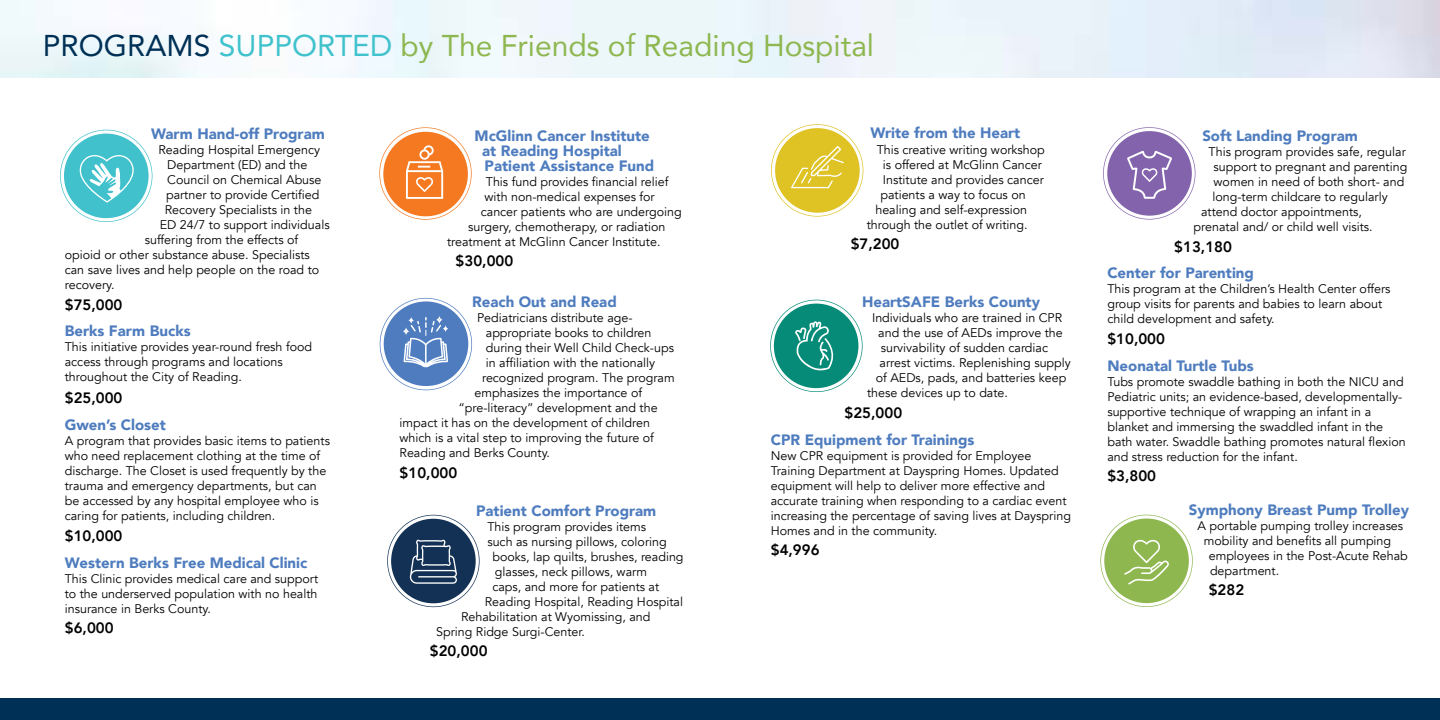
<style>
.page{position:relative;width:1440px;height:720px;background:#fff}
.page>*{position:absolute;margin:0;border:0;box-sizing:border-box;transform-origin:0 0}
.t1{font:30px "Avenir";color:#8eb750}
.t2{font:900 15px/15px "Avenir";color:#4e7cbe}
.t3{font:800 15px "Avenir";color:#000}
.t4{font:12.5px/15px "Avenir";color:#000}
.s1{color:#003055}
.s2{color:#40c2cc}
</style>
<div class="page">
<div style="left:0;top:698px;width:1440px;height:22px;background:#003055"></div>
<svg style="left:771px;top:124px;width:92px;height:93px"></svg>
<svg style="left:770px;top:300px;width:93px;height:92px"></svg>
<svg style="left:379px;top:127px;width:93px;height:93px"></svg>
<svg style="left:60px;top:130px;width:92px;height:92px"></svg>
<svg style="left:387px;top:515px;width:93px;height:92px"></svg>
<svg style="left:1100px;top:515px;width:93px;height:92px"></svg>
<svg style="left:1103px;top:127px;width:92px;height:93px"></svg>
<svg style="left:380px;top:298px;width:92px;height:92px"></svg>
<h1 class="t1" style="left:43px;top:22px;width:833px"><span class="s1">PROGRAMS</span> <span class="s2">SUPPORTED</span> by The Friends of Reading Hospital</h1>
<p class="t2" style="left:151px;top:126px;width:175px">Warm Hand-off Program</p>
<p class="t4" style="left:159px;top:142px;width:163px">Reading Hospital Emergency</p>
<p class="t4" style="left:167px;top:157px;width:142px">Department (ED) and the</p>
<p class="t4" style="left:167px;top:172px;width:156px">Council on Chemical Abuse</p>
<p class="t4" style="left:166px;top:187px;width:155px">partner to provide Certified</p>
<p class="t4" style="left:165px;top:202px;width:149px">Recovery Specialists in the</p>
<p class="t4" style="left:160px;top:217px;width:171px">ED 24/7 to support individuals</p>
<p class="t4" style="left:145px;top:232px;width:155px">suffering from the effects of</p>
<p class="t4" style="left:65px;top:247px;width:247px">opioid or other substance abuse. Specialists</p>
<p class="t4" style="left:65px;top:262px;width:256px">can save lives and help people on the road to</p>
<p class="t4" style="left:65px;top:277px;width:51px">recovery.</p>
<p class="t3" style="left:65px;top:293px;width:59px">$75,000</p>
<p class="t2" style="left:65px;top:323px;width:127px">Berks Farm Bucks</p>
<p class="t4" style="left:65px;top:340px;width:249px">This initiative provides year-round fresh food access through programs and locations throughout the City of Reading.</p>
<p class="t3" style="left:65px;top:386px;width:59px">$25,000</p>
<p class="t2" style="left:65px;top:416px;width:103px">Gwen’s Closet</p>
<p class="t4" style="left:65px;top:433px;width:267px">A program that provides basic items to patients who need replacement clothing at the time of discharge. The Closet is used frequently by the trauma and emergency departments, but can be accessed by any hospital employee who is caring for patients, including children.</p>
<p class="t3" style="left:65px;top:525px;width:59px">$10,000</p>
<p class="t2" style="left:65px;top:555px;width:244px">Western Berks Free Medical Clinic</p>
<p class="t4" style="left:65px;top:571px;width:255px;text-align:justify">This Clinic provides medical care and support to the underserved population with no health insurance in Berks County.</p>
<p class="t3" style="left:65px;top:616px;width:50px">$6,000</p>
<p class="t2" style="left:482px;top:127px;width:174px;text-indent:-8px">McGlinn Cancer Institute at Reading Hospital<br>Patient Assistance Fund</p>
<p class="t4" style="left:486px;top:174px;width:184px">This fund provides financial relief</p>
<p class="t4" style="left:485px;top:189px;width:172px">with non-medical expenses for</p>
<p class="t4" style="left:481px;top:204px;width:202px">cancer patients who are undergoing</p>
<p class="t4" style="left:468px;top:219px;width:199px">surgery, chemotherapy, or radiation</p>
<p class="t4" style="left:447px;top:234px;width:215px">treatment at McGlinn Cancer Institute.</p>
<p class="t3" style="left:456px;top:249px;width:59px">$30,000</p>
<p class="t2" style="left:472px;top:294px;width:146px">Reach Out and Read</p>
<p class="t4" style="left:477px;top:311px;width:157px">Pediatricians distribute age-</p>
<p class="t4" style="left:486px;top:326px;width:167px">appropriate books to children</p>
<p class="t4" style="left:486px;top:341px;width:190px">during their Well Child Check-ups</p>
<p class="t4" style="left:486px;top:356px;width:171px">in affiliation with the nationally</p>
<p class="t4" style="left:482px;top:371px;width:194px">recognized program. The program</p>
<p class="t4" style="left:475px;top:386px;width:169px">emphasizes the importance of</p>
<p class="t4" style="left:458px;top:401px;width:201px">“pre-literacy” development and the</p>
<p class="t4" style="left:400px;top:416px;width:252px">impact it has on the development of children</p>
<p class="t4" style="left:400px;top:431px;width:256px">which is a vital step to improving the future of</p>
<p class="t4" style="left:400px;top:446px;width:152px">Reading and Berks County.</p>
<p class="t3" style="left:400px;top:461px;width:59px">$10,000</p>
<p class="t2" style="left:476px;top:503px;width:182px">Patient Comfort Program</p>
<p class="t4" style="left:487px;top:519px;width:160px">This program provides items</p>
<p class="t4" style="left:487px;top:534px;width:181px">such as nursing pillows, coloring</p>
<p class="t4" style="left:492px;top:549px;width:193px">books, lap quilts, brushes, reading</p>
<p class="t4" style="left:495px;top:564px;width:154px">glasses, neck pillows, warm</p>
<p class="t4" style="left:492px;top:579px;width:168px">caps, and more for patients at</p>
<p class="t4" style="left:485px;top:594px;width:200px">Reading Hospital, Reading Hospital</p>
<p class="t4" style="left:461px;top:609px;width:191px">Rehabilitation at Wyomissing, and</p>
<p class="t4" style="left:436px;top:624px;width:150px">Spring Ridge Surgi-Center.</p>
<p class="t3" style="left:430px;top:640px;width:59px">$20,000</p>
<p class="t2" style="left:870px;top:125px;width:151px">Write from the Heart</p>
<p class="t4" style="left:877px;top:142px;width:170px">This creative writing workshop</p>
<p class="t4" style="left:883px;top:157px;width:161px">is offered at McGlinn Cancer</p>
<p class="t4" style="left:883px;top:172px;width:162px">Institute and provides cancer</p>
<p class="t4" style="left:880px;top:187px;width:147px">patients a way to focus on</p>
<p class="t4" style="left:875px;top:202px;width:153px">healing and self-expression</p>
<p class="t4" style="left:867px;top:217px;width:163px">through the outlet of writing.</p>
<p class="t3" style="left:851px;top:232px;width:50px">$7,200</p>
<p class="t2" style="left:862px;top:294px;width:180px">HeartSAFE Berks County</p>
<p class="t4" style="left:872px;top:311px;width:192px">Individuals who are trained in CPR</p>
<p class="t4" style="left:878px;top:326px;width:186px">and the use of AEDs improve the</p>
<p class="t4" style="left:881px;top:341px;width:169px">survivability of sudden cardiac</p>
<p class="t4" style="left:880px;top:356px;width:193px">arrest victims. Replenishing supply</p>
<p class="t4" style="left:876px;top:371px;width:192px">of AEDs, pads, and batteries keep</p>
<p class="t4" style="left:867px;top:386px;width:142px">these devices up to date.</p>
<p class="t3" style="left:845px;top:402px;width:59px">$25,000</p>
<p class="t2" style="left:771px;top:432px;width:205px">CPR Equipment for Trainings</p>
<p class="t4" style="left:771px;top:448px;width:302px">New CPR equipment is provided for Employee Training Department at Dayspring Homes. Updated equipment will help to deliver more effective and accurate training when responding to a cardiac event increasing the percentage of saving lives at Dayspring Homes and in the community.</p>
<p class="t3" style="left:771px;top:538px;width:50px">$4,996</p>
<p class="t2" style="left:1202px;top:127px;width:157px">Soft Landing Program</p>
<p class="t4" style="left:1209px;top:144px;width:199px">This program provides safe, regular</p>
<p class="t4" style="left:1214px;top:159px;width:195px">support to pregnant and parenting</p>
<p class="t4" style="left:1214px;top:174px;width:192px">women in need of both short- and</p>
<p class="t4" style="left:1212px;top:189px;width:177px">long-term childcare to regularly</p>
<p class="t4" style="left:1201px;top:204px;width:162px">attend doctor appointments,</p>
<p class="t4" style="left:1194px;top:219px;width:181px">prenatal and/ or child well visits.</p>
<p class="t3" style="left:1174px;top:235px;width:59px">$13,180</p>
<p class="t2" style="left:1107px;top:265px;width:148px">Center for Parenting</p>
<p class="t4" style="left:1107px;top:282px;width:285px">This program at the Children’s Health Center offers group visits for parents and babies to learn about child development and safety.</p>
<p class="t3" style="left:1107px;top:327px;width:59px">$10,000</p>
<p class="t2" style="left:1107px;top:357px;width:148px">Neonatal Turtle Tubs</p>
<p class="t4" style="left:1107px;top:374px;width:300px">Tubs promote swaddle bathing in both the NICU and Pediatric units; an evidence-based, developmentally&shy;supportive technique of wrapping an infant in a blanket and immersing the swaddled infant in the bath water. Swaddle bathing promotes natural flexion and stress reduction for the infant.</p>
<p class="t3" style="left:1107px;top:464px;width:50px">$3,800</p>
<p class="t2" style="left:1189px;top:501px;width:222px">Symphony Breast Pump Trolley</p>
<p class="t4" style="left:1198px;top:518px;width:207px">A portable pumping trolley increases</p>
<p class="t4" style="left:1204px;top:533px;width:189px">mobility and benefits all pumping</p>
<p class="t4" style="left:1209px;top:548px;width:201px">employees in the Post-Acute Rehab</p>
<p class="t4" style="left:1210px;top:563px;width:71px">department.</p>
<p class="t3" style="left:1209px;top:578px;width:37px">$282</p>
</div>
